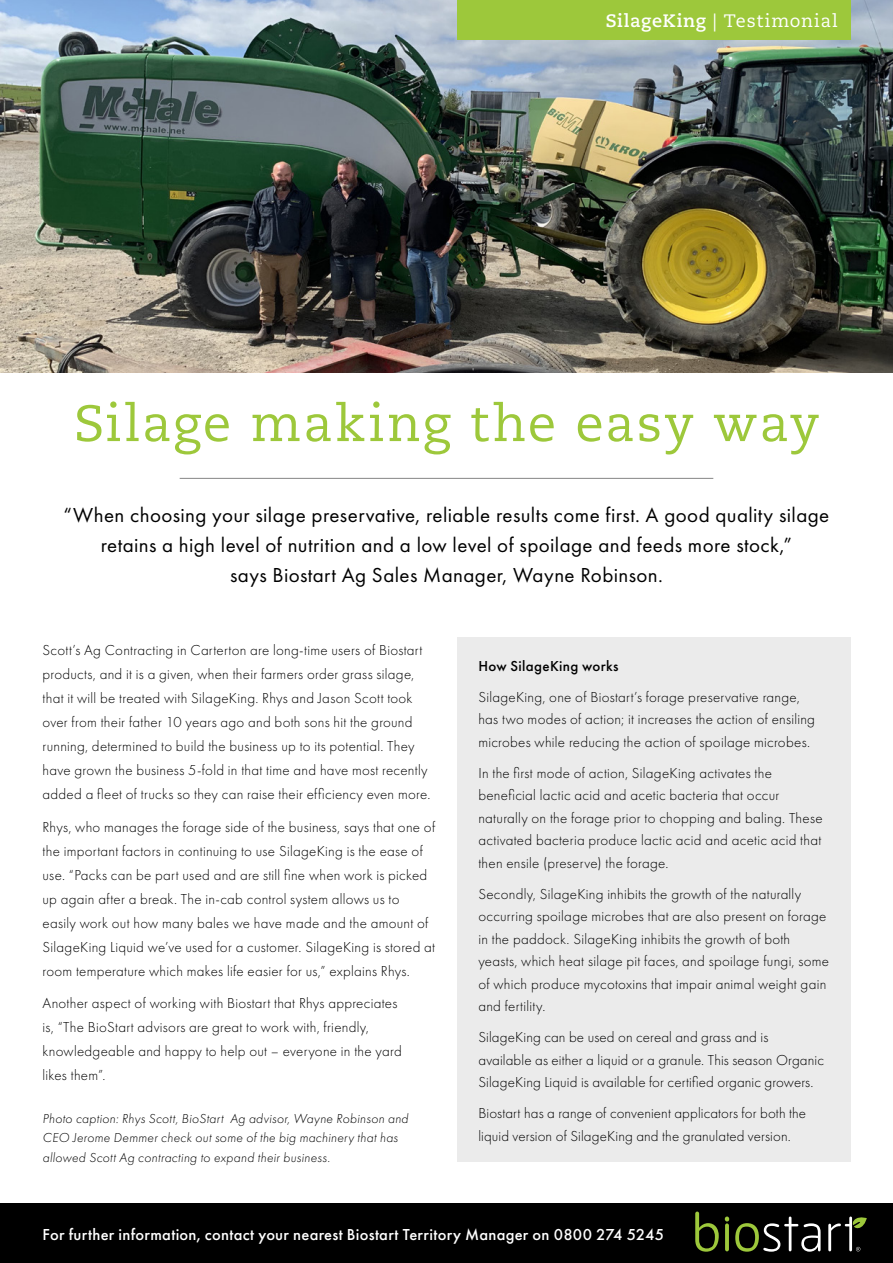
<style>
.page{position:relative;width:893px;height:1263px;background:#fff}
.page>*{position:absolute;margin:0;border:0;box-sizing:border-box;transform-origin:0 0}
.t1{font:51px "Caecilia LT Pro 55 Roman";letter-spacing:.04em;color:#9dc83b}
.t2{font:21px/30px "Futura PT";letter-spacing:.02em;color:#000;text-align:center}
.t3{font:18px "Caecilia LT Pro 55 Roman";letter-spacing:.045em;color:#fff}
.t4{font:500 16.5px "Futura PT";letter-spacing:.015em;color:#fff}
.t5{font:300 15px/24px "Futura PT";letter-spacing:.015em;color:#000}
.t6{font:500 15px "Futura PT";letter-spacing:.02em;color:#000}
.t7{font:italic 300 13.5px/19.5px "Futura PT";letter-spacing:.02em;color:#000}
.s1{font-family:"Caecilia LT Pro 75";font-weight:700}
</style>
<div class="page">
<div style="left:0;top:1203px;width:893px;height:60px;background:#000"></div>
<svg style="left:695px;top:1211px;width:24px;height:41px"></svg>
<hr style="left:725px;top:1223px;width:4px;height:28px;background:#9dc83b;border-radius:2px">
<svg style="left:735px;top:1216px;width:86px;height:36px"></svg>
<svg style="left:725px;top:1216px;width:4px;height:5px"></svg>
<svg style="left:828px;top:1216px;width:39px;height:35px"></svg>
<hr style="left:180px;top:478px;width:533px;height:1px;background:#939393">
<div style="left:457px;top:638px;width:393px;height:524px;background:#ebebeb"></div>
<img style="left:0;top:0;width:893px;height:372px">
<div style="left:457px;top:0;width:393px;height:39px;background:#9dc83b"></div>
<p class="t3" style="left:606px;top:8px;width:234px"><span class="s1">SilageKing</span> | Testimonial</p>
<h1 class="t1" style="left:74px;top:390px;width:747px">Silage making the easy way</h1>
<h2 class="t2" style="left:64px;top:500px;width:767px">“When choosing your silage preservative, reliable results come first. A good quality silage retains a high level of nutrition and a low level of spoilage and feeds more stock,”<br>says Biostart Ag Sales Manager, Wayne Robinson.</h2>
<p class="t5" style="left:43px;top:638px;width:389px">Scott’s Ag Contracting in Carterton are long-time users of Biostart products, and it is a given, when their farmers order grass silage, that it will be treated with SilageKing. Rhys and Jason Scott took over from their father 10 years ago and both sons hit the ground running, determined to build the business up to its potential. They have grown the business 5-fold in that time and have most recently added a fleet of trucks so they can raise their efficiency even more.</p>
<p class="t5" style="left:43px;top:815px;width:394px">Rhys, who manages the forage side of the business, says that one of the important factors in continuing to use SilageKing is the ease of use. “Packs can be part used and are still fine when work is picked up again after a break. The in-cab control system allows us to easily work out how many bales we have made and the amount of SilageKing Liquid we’ve used for a customer. SilageKing is stored at room temperature which makes life easier for us,” explains Rhys.</p>
<p class="t5" style="left:43px;top:991px;width:361px">Another aspect of working with Biostart that Rhys appreciates is, “The BioStart advisors are great to work with, friendly, knowledgeable and happy to help out – everyone in the yard likes them”.</p>
<p class="t7" style="left:43px;top:1109px;width:367px">Photo caption: Rhys Scott, BioStart Ag advisor, Wayne Robinson and<br>CEO Jerome Demmer check out some of the big machinery that has allowed Scott Ag contracting to expand their business.</p>
<p class="t6" style="left:478px;top:656px;width:142px">How SilageKing works</p>
<p class="t5" style="left:478px;top:685px;width:338px;line-height:22.5px">SilageKing, one of Biostart’s forage preservative range, has two modes of action; it increases the action of ensiling microbes while reducing the action of spoilage microbes.</p>
<p class="t5" style="left:478px;top:761px;width:346px;line-height:22.5px">In the first mode of action, SilageKing activates the beneficial lactic acid and acetic bacteria that occur naturally on the forage prior to chopping and baling. These activated bacteria produce lactic acid and acetic acid that then ensile (preserve) the forage.</p>
<p class="t5" style="left:478px;top:882px;width:352px;line-height:22.5px">Secondly, SilageKing inhibits the growth of the naturally occurring spoilage microbes that are also present on forage in the paddock. SilageKing inhibits the growth of both yeasts, which heat silage pit faces, and spoilage fungi, some of which produce mycotoxins that impair animal weight gain and fertility.</p>
<p class="t5" style="left:478px;top:1026px;width:347px;line-height:22.5px">SilageKing can be used on cereal and grass and is available as either a liquid or a granule. This season Organic<br>SilageKing Liquid is available for certified organic growers.</p>
<p class="t5" style="left:478px;top:1102px;width:329px;line-height:22.5px">Biostart has a range of convenient applicators for both the liquid version of SilageKing and the granulated version.</p>
<p class="t4" style="left:43px;top:1224px;width:623px">For further information, contact your nearest Biostart Territory Manager on 0800 274 5245</p>
</div>
